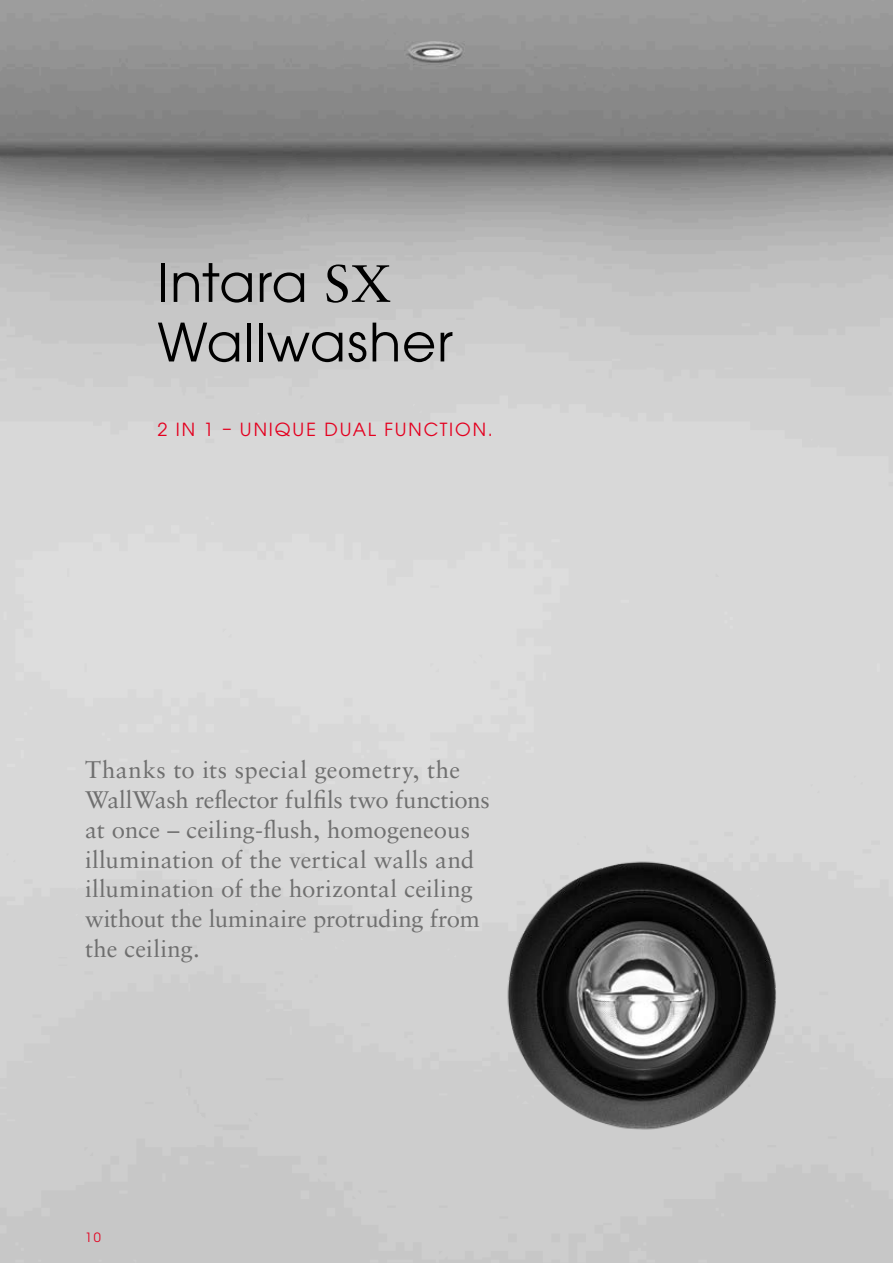
<style>
.page{position:relative;width:893px;height:1263px;background:#fff}
.page>*{position:absolute;margin:0;border:0;box-sizing:border-box;transform-origin:0 0}
.t1{font:52.5px/59.6px "ITC Avant Garde Pro";letter-spacing:.015em;color:#000}
.t2{font:24px/29.7px "Sabon LT Std";letter-spacing:.005em;color:#6f6f6f}
.t3{font:18px "ITC Avant Garde Pro";letter-spacing:.105em;color:#e4001f}
.t4{font:12.75px "ITC Avant Garde Pro";color:#e4001f}
.s1{font-family:"Sabon LT Std"}
</style>
<div class="page">
<img style="left:0;top:0;width:893px;height:1263px">
<img style="left:499px;top:853px;width:293px;height:282px">
<h1 class="t1" style="left:157px;top:252px;width:297px">Intara <span class="s1">SX<br></span>Wallwasher</h1>
<p class="t3" style="left:157px;top:418px;width:337px">2 IN 1 – UNIQUE DUAL FUNCTION.</p>
<p class="t2" style="left:85px;top:755px;width:406px">Thanks to its special geometry, the WallWash reflector fulfils two functions at once – ceiling-flush, homogeneous illumination of the vertical walls and illumination of the horizontal ceiling without the luminaire protruding from the ceiling.</p>
<p class="t4" style="left:85px;top:1229px;width:17px">10</p>
</div>
